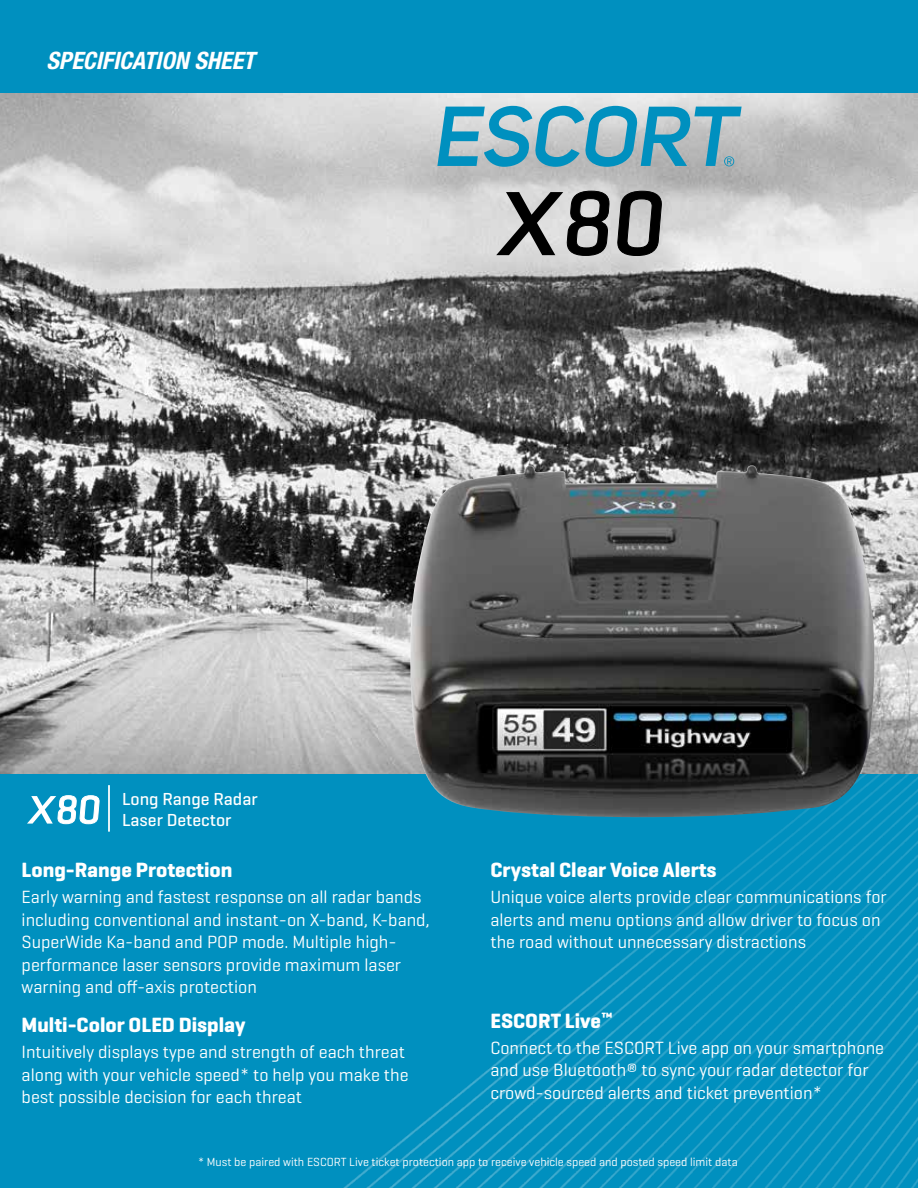
<style>
.page{position:relative;width:918px;height:1188px;background:#fff}
.page>*{position:absolute;margin:0;border:0;box-sizing:border-box;transform-origin:0 0}
.t1{font:italic 700 condensed 24px "Helvetica Neue LT Std";color:#fff}
.t2{font:700 21px "Geogrotesque";color:#fff}
.t3{font:18px/22.5px "Geogrotesque";color:#fff}
.t4{font:500 17.7px/21.3px "Geogrotesque";color:#fff}
.t5{font:12px "Geogrotesque";color:#fff}
</style>
<div class="page">
<img style="left:0;top:93px;width:918px;height:681px">
<div style="left:0;top:0;width:918px;height:93px;background:#0090bf"></div>
<div style="left:0;top:774px;width:918px;height:414px;background:#0090bf"></div>
<img style="left:245px;top:773px;width:673px;height:415px">
<svg style="left:437px;top:106px;width:305px;height:61px;background:#74b0c4"></svg>
<svg style="left:496px;top:190px;width:114px;height:66px;background:#808080"></svg>
<svg style="left:617px;top:190px;width:45px;height:66px;background:#656565"></svg>
<img style="left:410px;top:465px;width:466px;height:352px">
<hr style="left:108px;top:785px;width:2px;height:47px;background:#fff">
<svg style="left:27px;top:795px;width:72px;height:29px"></svg>
<h1 class="t1" style="left:46px;top:46px;width:210px">SPECIFICATION SHEET</h1>
<p class="t4" style="left:122px;top:788px;width:137px">Long Range Radar<br>Laser Detector</p>
<p class="t2" style="left:22px;top:857px;width:212px">Long-Range Protection</p>
<p class="t3" style="left:22px;top:886px;width:410px">Early warning and fastest response on all radar bands including conventional and instant-on X-band, K-band, SuperWide Ka-band and POP mode. Multiple high&shy;performance laser sensors provide maximum laser warning and off-axis protection</p>
<p class="t2" style="left:22px;top:1012px;width:225px">Multi-Color OLED Display</p>
<p class="t3" style="left:22px;top:1040px;width:388px">Intuitively displays type and strength of each threat along with your vehicle speed* to help you make the best possible decision for each threat</p>
<p class="t2" style="left:490px;top:857px;width:228px">Crystal Clear Voice Alerts</p>
<p class="t3" style="left:490px;top:886px;width:398px">Unique voice alerts provide clear communications for alerts and menu options and allow driver to focus on the road without unnecessary distractions</p>
<p class="t2" style="left:490px;top:1007px;width:124px">ESCORT Live<sup>™</sup></p>
<p class="t3" style="left:490px;top:1036px;width:395px">Connect to the ESCORT Live app on your smartphone and use Bluetooth® to sync your radar detector for crowd-sourced alerts and ticket prevention*</p>
<p class="t5" style="left:198px;top:1154px;width:541px">* Must be paired with ESCORT Live ticket protection app to receive vehicle speed and posted speed limit data</p>
</div>
